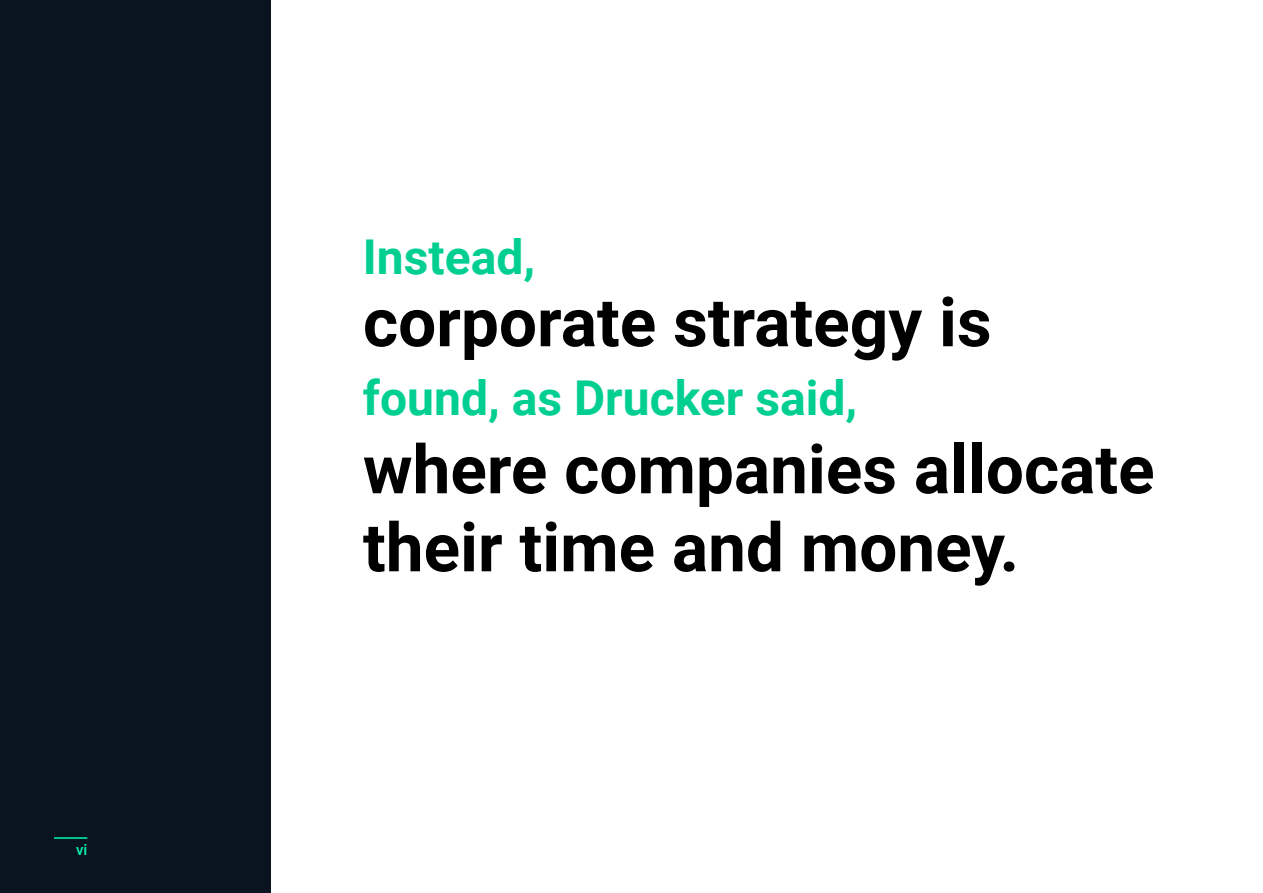
<style>
.page{position:relative;width:1263px;height:893px;background:#fff}
.page>*{position:absolute;margin:0;border:0;box-sizing:border-box;transform-origin:0 0}
.t1{font:700 67.5px/78px "Roboto";color:#000}
.t2{font:700 48px "Roboto";color:#01ce91}
.t3{font:500 15px "Roboto";color:#00faaf}
</style>
<div class="page">
<div style="left:0;top:0;width:271px;height:893px;background:#0a1420"></div>
<hr style="left:54px;top:837px;width:33px;height:2px;background:#00faaf">
<p class="t3" style="left:76px;top:839px;width:13px">vi</p>
<p class="t2" style="left:363px;top:224px;width:174px">Instead,</p>
<p class="t1" style="left:363px;top:281px;width:630px">corporate strategy is</p>
<p class="t2" style="left:363px;top:365px;width:496px">found, as Drucker said,</p>
<p class="t1" style="left:363px;top:428px;width:793px">where companies allocate their time and money.</p>
</div>
